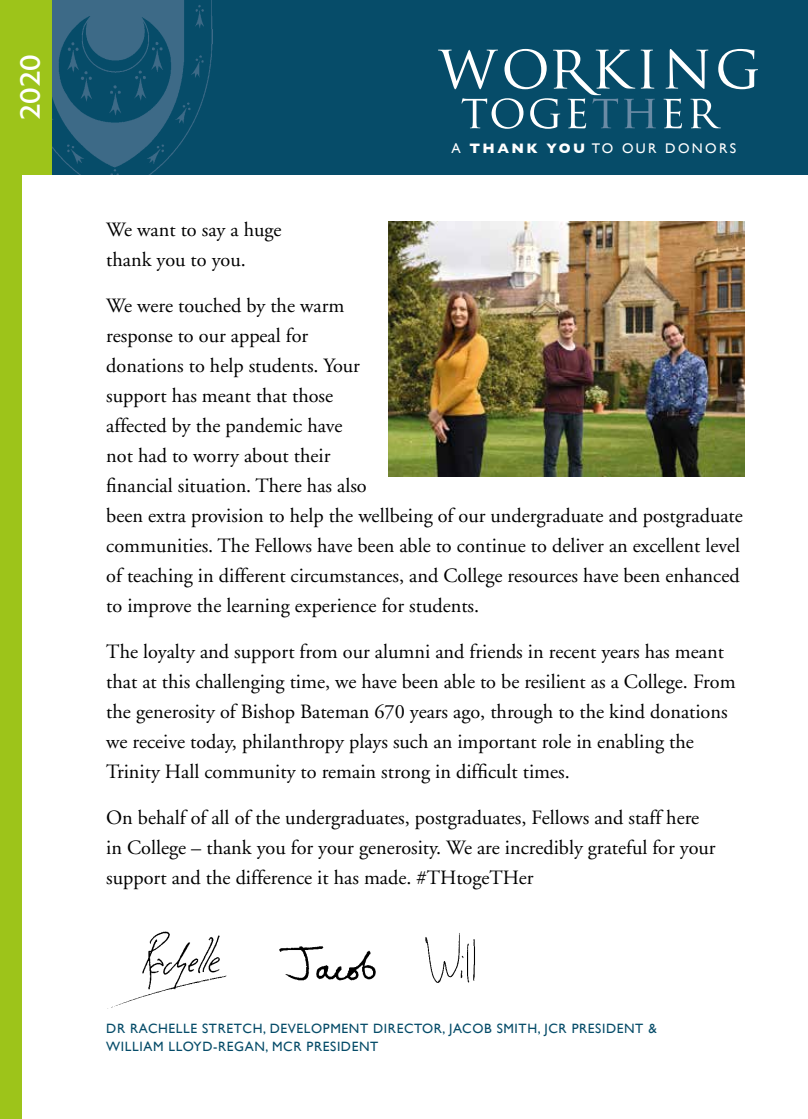
<style>
.page{position:relative;width:808px;height:1119px;background:#fff}
.page>*{position:absolute;margin:0;border:0;box-sizing:border-box;transform-origin:0 0}
.t1{font:28.05px "Gill Sans";color:#fff;scale:1.18 1}
.t2{font:20.25px/30px "Adobe Garamond";color:#000}
.t3{font:13.95px "Gill Sans";letter-spacing:.17em;color:#fff}
.t4{font:13.5px/18px "Gill Sans";letter-spacing:.045em;color:#064c69}
.s1{font-weight:700}
</style>
<div class="page">
<div style="left:0;top:0;width:21px;height:1118px;background:#9dc41a"></div>
<div style="left:50px;top:0;width:758px;height:174px;background:#064c69"></div>
<img style="left:51px;top:0;width:161px;height:174px">
<div style="left:17px;top:0;width:34px;height:174px;background:#9dc41a"></div>
<img style="left:388px;top:221px;width:356px;height:255px">
<svg style="left:665px;top:49px;width:43px;height:40px"></svg>
<svg style="left:718px;top:49px;width:40px;height:40px"></svg>
<svg style="left:663px;top:98px;width:19px;height:30px"></svg>
<svg style="left:690px;top:99px;width:31px;height:29px"></svg>
<svg style="left:438px;top:49px;width:218px;height:80px"></svg>
<img style="left:107px;top:931px;width:120px;height:78px">
<img style="left:279px;top:946px;width:97px;height:35px">
<img style="left:425px;top:933px;width:50px;height:50px">
<h1 class="t1" style="left:14px;top:120px;width:57px;rotate:-90deg">2020</h1>
<p class="t3" style="left:451px;top:140px;width:286px">A <span class="s1">THANK YOU</span> TO OUR DONORS</p>
<p class="t2" style="left:106px;top:215px;width:177px">We want to say a huge thank you to you.</p>
<p class="t2" style="left:106px;top:291px;width:638px">We were touched by the warm<br>response to our appeal for<br>donations to help students. Your<br>support has meant that those<br>affected by the pandemic have<br>not had to worry about their<br>financial situation. There has also<br>been extra provision to help the wellbeing of our undergraduate and postgraduate communities. The Fellows have been able to continue to deliver an excellent level of teaching in different circumstances, and College resources have been enhanced to improve the learning experience for students.</p>
<p class="t2" style="left:106px;top:636px;width:631px">The loyalty and support from our alumni and friends in recent years has meant that at this challenging time, we have been able to be resilient as a College. From the generosity of Bishop Bateman 670 years ago, through to the kind donations we receive today, philanthropy plays such an important role in enabling the Trinity Hall community to remain strong in difficult times.</p>
<p class="t2" style="left:106px;top:802px;width:611px">On behalf of all of the undergraduates, postgraduates, Fellows and staff here in College – thank you for your generosity. We are incredibly grateful for your support and the difference it has made. #THtogeTHer</p>
<p class="t4" style="left:106px;top:1019px;width:552px">DR RACHELLE STRETCH, DEVELOPMENT DIRECTOR, JACOB SMITH, JCR PRESIDENT &amp;<br>WILLIAM LLOYD-REGAN, MCR PRESIDENT</p>
</div>
